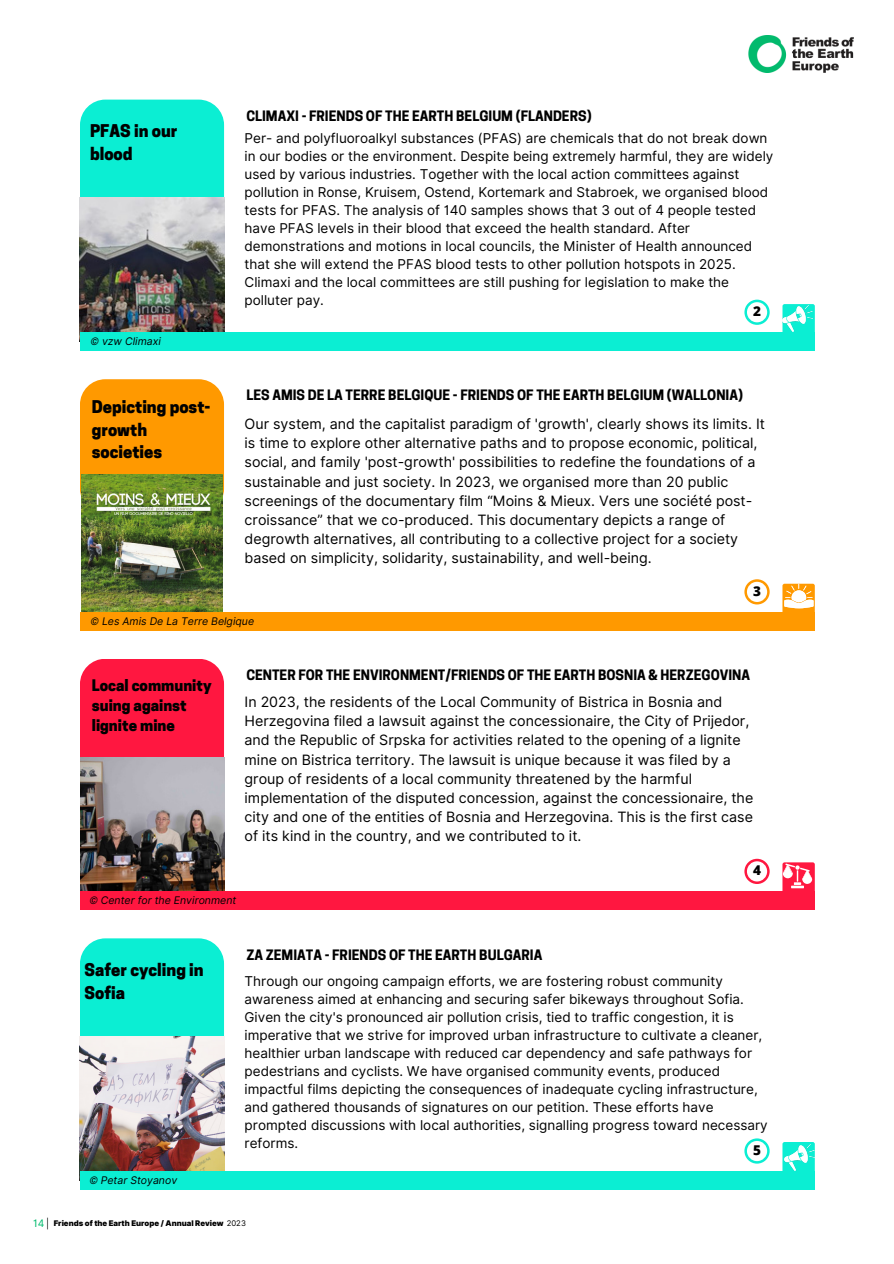
<style>
.page{position:relative;width:894px;height:1264px;background:#fff}
.page>*{position:absolute;margin:0;border:0;box-sizing:border-box;transform-origin:0 0}
.t1{font:800 16.5px/22.5px "Cooper Hewitt";color:#000}
.t2{font:800 15px/20.2px "Cooper Hewitt";color:#000}
.t3{font:14.25px/19.2px "Inter";color:#000}
.t4{font:13.5px/18px "Inter";color:#000}
.t5{font:700 13.5px "Cooper Hewitt";color:#000}
.t6{font:800 13.5px "Open Sans";color:#000}
.t7{font:italic 10.5px "Inter";color:#000}
.t8{font:10.35px "Inter";color:#02bb6e}
.t9{font:900 7.8px "Inter";color:#000}
.s1{font-weight:400}
</style>
<div class="page">
<img style="left:748px;top:35px;width:105px;height:38px">
<div style="left:80px;top:100px;width:144px;height:134px;background:#0beed3;border-radius:25px"></div>
<img style="left:80px;top:198px;width:144px;height:134px">
<div style="left:80px;top:332px;width:734px;height:19px;background:#0beed3"></div>
<svg style="left:744px;top:299px;width:25px;height:25px"></svg>
<div style="left:782px;top:304px;width:32px;height:32px;background:#0beed3;border-radius:2px"></div>
<img style="left:782px;top:306px;width:30px;height:25px">
<div style="left:80px;top:379px;width:144px;height:135px;background:#f90;border-radius:25px"></div>
<img style="left:81px;top:474px;width:142px;height:137px">
<div style="left:80px;top:611px;width:734px;height:19px;background:#f90"></div>
<svg style="left:744px;top:579px;width:25px;height:25px"></svg>
<div style="left:782px;top:583px;width:32px;height:33px;background:#f90;border-radius:2px"></div>
<div style="left:80px;top:658px;width:144px;height:135px;background:#ff1740;border-radius:25px"></div>
<img style="left:80px;top:757px;width:144px;height:134px">
<div style="left:80px;top:891px;width:734px;height:19px;background:#ff1740"></div>
<div style="left:782px;top:862px;width:32px;height:32px;background:#ff1740;border-radius:2px"></div>
<svg style="left:744px;top:858px;width:25px;height:25px"></svg>
<div style="left:80px;top:938px;width:144px;height:135px;background:#0beed3;border-radius:25px"></div>
<img style="left:80px;top:1036px;width:144px;height:134px">
<div style="left:80px;top:1170px;width:734px;height:19px;background:#0beed3"></div>
<div style="left:782px;top:1141px;width:32px;height:33px;background:#0beed3;border-radius:2px"></div>
<svg style="left:744px;top:1138px;width:25px;height:25px"></svg>
<svg style="left:784px;top:583px;width:29px;height:25px"></svg>
<svg style="left:782px;top:863px;width:29px;height:25px"></svg>
<img style="left:784px;top:1144px;width:30px;height:26px">
<svg style="left:47px;top:1217px;width:1px;height:12px"></svg>
<p class="t1" style="left:90px;top:122px;width:89px">PFAS in our blood</p>
<h4 class="t7" style="left:90px;top:335px;width:72px">© vzw Climaxi</h4>
<p class="t1" style="left:92px;top:398px;width:120px">Depicting post&shy;growth societies</p>
<h4 class="t5" style="left:246px;top:111px;width:346px">CLIMAXI - FRIENDS OF THE EARTH BELGIUM (FLANDERS)</h4>
<p class="t4" style="left:244px;top:129px;width:530px">Per- and polyfluoroalkyl substances (PFAS) are chemicals that do not break down in our bodies or the environment. Despite being extremely harmful, they are widely used by various industries. Together with the local action committees against pollution in Ronse, Kruisem, Ostend, Kortemark and Stabroek, we organised blood tests for PFAS. The analysis of 140 samples shows that 3 out of 4 people tested have PFAS levels in their blood that exceed the health standard. After demonstrations and motions in local councils, the Minister of Health announced that she will extend the PFAS blood tests to other pollution hotspots in 2025.<br>Climaxi and the local committees are still pushing for legislation to make the polluter pay.</p>
<p class="t6" style="left:752px;top:302px;width:9px">2</p>
<p class="t5" style="left:246px;top:390px;width:498px">LES AMIS DE LA TERRE BELGIQUE - FRIENDS OF THE EARTH BELGIUM (WALLONIA)</p>
<h1 class="t3" style="left:244px;top:414px;width:521px">Our system, and the capitalist paradigm of 'growth', clearly shows its limits. It is time to explore other alternative paths and to propose economic, political, social, and family 'post-growth' possibilities to redefine the foundations of a sustainable and just society. In 2023, we organised more than 20 public screenings of the documentary film “Moins &amp; Mieux. Vers une société post&shy;croissance” that we co-produced. This documentary depicts a range of degrowth alternatives, all contributing to a collective project for a society based on simplicity, solidarity, sustainability, and well-being.</h1>
<h3 class="t6" style="left:752px;top:581px;width:9px">3</h3>
<h2 class="t7" style="left:90px;top:614px;width:165px">© Les Amis De La Terre Belgique</h2>
<p class="t2" style="left:92px;top:676px;width:121px">Local community suing against lignite mine</p>
<h3 class="t7" style="left:89px;top:894px;width:148px">© Center for the Environment</h3>
<h4 class="t5" style="left:246px;top:669px;width:505px">CENTER FOR THE ENVIRONMENT/FRIENDS OF THE EARTH BOSNIA &amp; HERZEGOVINA</h4>
<p class="t3" style="left:244px;top:692px;width:510px">In 2023, the residents of the Local Community of Bistrica in Bosnia and Herzegovina filed a lawsuit against the concessionaire, the City of Prijedor, and the Republic of Srpska for activities related to the opening of a lignite mine on Bistrica territory. The lawsuit is unique because it was filed by a group of residents of a local community threatened by the harmful implementation of the disputed concession, against the concessionaire, the city and one of the entities of Bosnia and Herzegovina. This is the first case of its kind in the country, and we contributed to it.</p>
<p class="t6" style="left:752px;top:861px;width:9px">4</p>
<h2 class="t1" style="left:85px;top:960px;width:121px">Safer cycling in<br>Sofia</h2>
<h1 class="t7" style="left:89px;top:1173px;width:89px">© Petar Stoyanov</h1>
<p class="t5" style="left:246px;top:949px;width:297px">ZA ZEMIATA - FRIENDS OF THE EARTH BULGARIA</p>
<h1 class="t4" style="left:244px;top:971px;width:524px">Through our ongoing campaign efforts, we are fostering robust community awareness aimed at enhancing and securing safer bikeways throughout Sofia.<br>Given the city's pronounced air pollution crisis, tied to traffic congestion, it is imperative that we strive for improved urban infrastructure to cultivate a cleaner, healthier urban landscape with reduced car dependency and safe pathways for pedestrians and cyclists. We have organised community events, produced impactful films depicting the consequences of inadequate cycling infrastructure, and gathered thousands of signatures on our petition. These efforts have prompted discussions with local authorities, signalling progress toward necessary reforms.</h1>
<h3 class="t6" style="left:752px;top:1140px;width:9px">5</h3>
<h2 class="t8" style="left:33px;top:1216px;width:13px">14</h2>
<p class="t9" style="left:54px;top:1218px;width:194px">Friends of the Earth Europe / Annual Review <span class="s1">2023</span></p>
</div>
